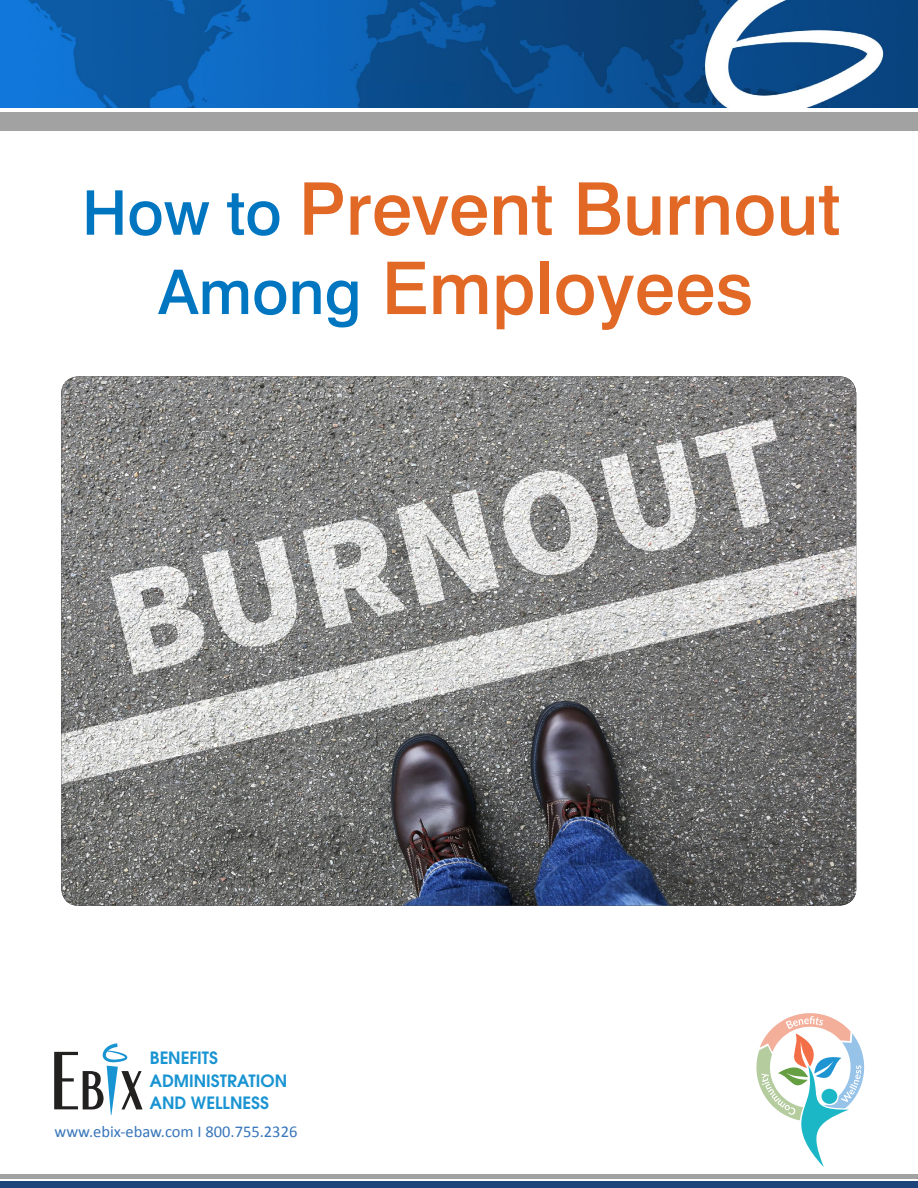
<style>
.page{position:relative;width:918px;height:1188px;background:#fff}
.page>*{position:absolute;margin:0;border:0;box-sizing:border-box;transform-origin:0 0}
.t1{font:500 72.75px/79.3px "Swiss 721 BT";color:#e26825;text-align:center}
.t2{font:600 18.75px/22.5px "Avant Gar Got Itc TEE";color:#1994d2}
.t3{font:16.5px "Calibri";color:#3876bb}
.s1{font-size:61.65px;color:#0076c0}
</style>
<div class="page">
<div style="left:0;top:1181px;width:918px;height:7px;background:#1b447b"></div>
<div style="left:0;top:112px;width:918px;height:18px;background:#a2a2a2"></div>
<div style="left:0;top:1174px;width:918px;height:5px;background:#a2a2a2"></div>
<img style="left:0;top:0;width:918px;height:108px">
<img style="left:61px;top:376px;width:795px;height:530px">
<svg style="left:54px;top:1043px;width:89px;height:72px"></svg>
<svg style="left:756px;top:1013px;width:109px;height:154px"></svg>
<p class="t1" style="left:82px;top:169px;width:760px"><span class="s1">How to</span> Prevent Burnout<br><span class="s1">Among</span> Employees</p>
<p class="t2" style="left:150px;top:1047px;width:139px">BENEFITS<br>ADMINISTRATION<br>AND WELLNESS</p>
<p class="t3" style="left:55px;top:1121px;width:244px">www.ebix-ebaw.com I 800.755.2326</p>
</div>
